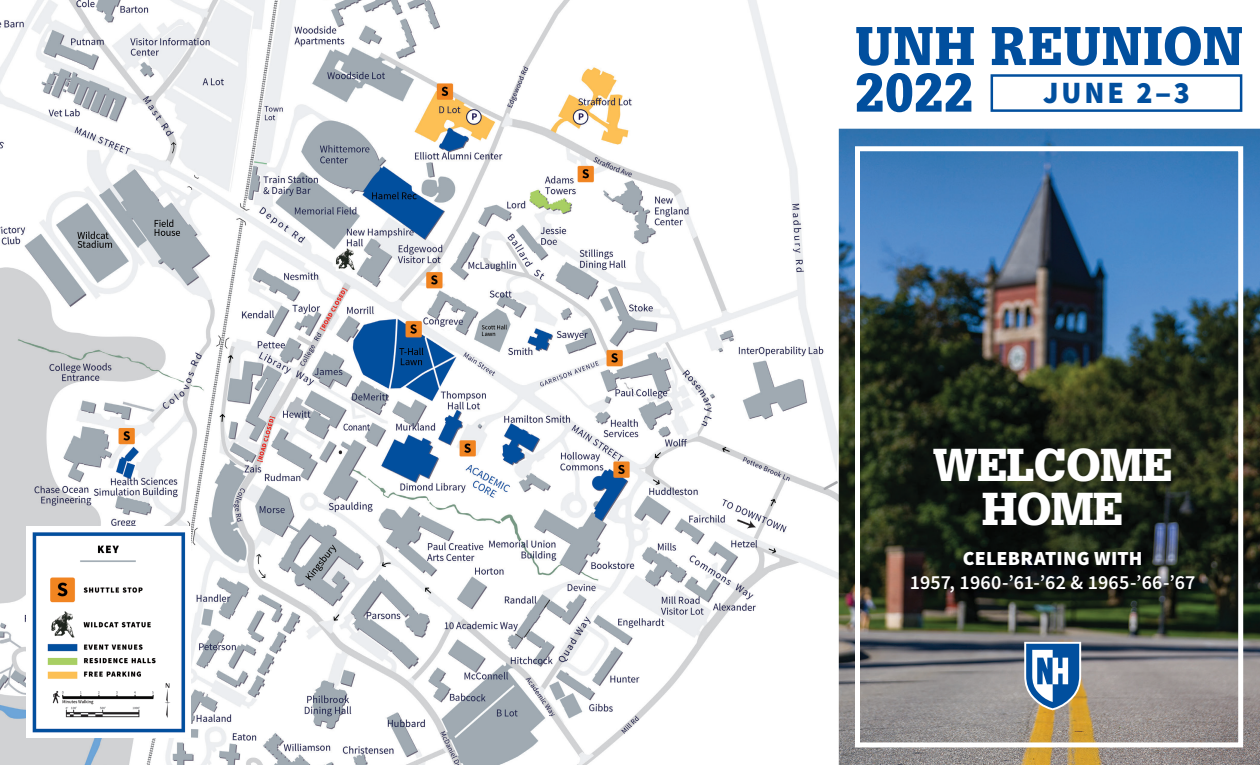
<style>
.page{position:relative;width:1260px;height:765px;background:#fff}
.page>*{position:absolute;margin:0;border:0;box-sizing:border-box;transform-origin:0 0}
.t1{font:900 53.12px/46.6px "Glypha LT Std";letter-spacing:.025em;color:#014f9e;scale:.96 1}
.t2{font:900 45px/43.8px "Glypha LT Std";letter-spacing:-.01em;color:#fff;text-align:center}
.t3{font:900 31.12px "Source Sans Pro";color:#014f9e;scale:.96 1}
.t4{font:600 20px "Source Sans Pro";letter-spacing:.01em;color:#fff}
.t5{font:900 20px "Source Sans Pro";letter-spacing:.01em;color:#fff}
</style>
<div class="page">
<img style="left:0;top:0;width:839px;height:765px">
<img style="left:839px;top:129px;width:421px;height:636px">
<div style="left:855px;top:146px;width:388px;height:601px;border:5px solid #fff"></div>
<svg style="left:1024px;top:642px;width:57px;height:68px"></svg>
<img style="left:26px;top:526px;width:165px;height:212px">
<img style="left:909px;top:548px;width:296px;height:54px">
<div style="left:991px;top:74px;width:251px;height:38px;border:2px solid #014f9e"></div>
<h1 class="t1" style="left:855px;top:23px;width:405px">UNH REUNION<br>2022</h1>
<h3 class="t3" style="left:1043px;top:73px;width:154px">JUNE 2‒3</h3>
<h2 class="t2" style="left:933px;top:443px;width:241px">WELCOME<br>HOME</h2>
<p class="t5" style="left:963px;top:545px;width:181px">CELEBRATING WITH</p>
<p class="t4" style="left:910px;top:569px;width:287px">1957, 1960-’61-’62 &amp; 1965-’66-’67</p>
</div>
